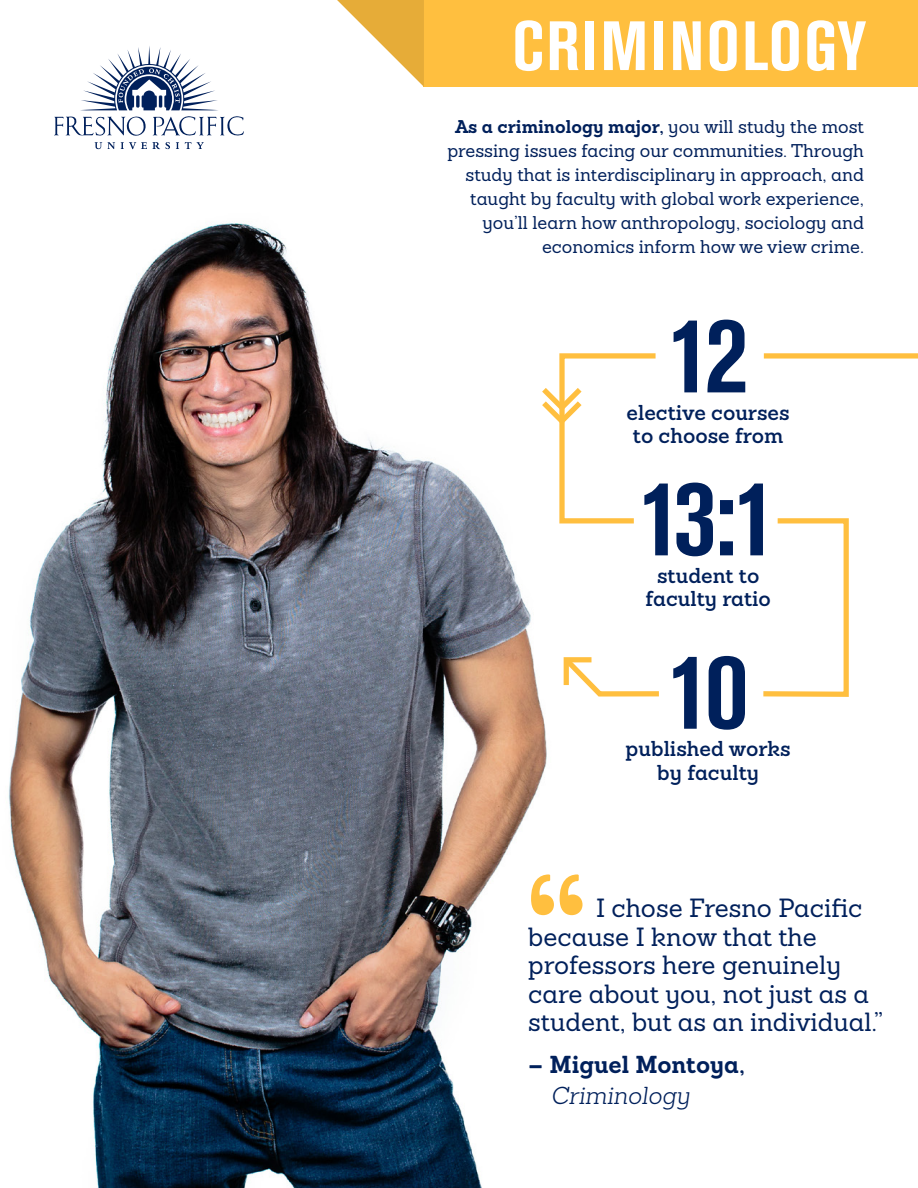
<style>
.page{position:relative;width:918px;height:1188px;background:#fff}
.page>*{position:absolute;margin:0;border:0;box-sizing:border-box;transform-origin:0 0}
.large_data_point{font:700 condensed 108px "Akzidenz Grotesk BE";color:#00205b}
.t1{font:700 condensed 69px "Akzidenz Grotesk BE";letter-spacing:.035em;color:#fff}
.quote_paragraph{font:25.65px/28.5px "Sanchez";color:#00205b}
.quote_paragraph-2{font:700 24px "Sanchez";color:#00205b}
.quote_paragraph-3{font:italic 300 24px "Sanchez";color:#00205b}
.t2{font:600 21px "Sanchez";color:#00205b}
.t3{font:18px/24px "Sanchez";color:#00205b;text-align:right}
.s1{font-weight:700}
</style>
<div class="page">
<img style="left:8px;top:110px;width:756px;height:1078px">
<svg style="left:54px;top:116px;width:92px;height:20px"></svg>
<svg style="left:153px;top:116px;width:91px;height:20px"></svg>
<svg style="left:95px;top:142px;width:20px;height:7px"></svg>
<svg style="left:121px;top:142px;width:39px;height:7px"></svg>
<svg style="left:166px;top:142px;width:4px;height:7px"></svg>
<svg style="left:176px;top:142px;width:3px;height:7px"></svg>
<svg style="left:185px;top:142px;width:19px;height:7px"></svg>
<svg style="left:81px;top:46px;width:136px;height:64px"></svg>
<div style="left:424px;top:0;width:494px;height:87px;background:#ffbf3f"></div>
<div style="left:764px;top:353px;width:154px;height:6px;background:#ffbf3f"></div>
<svg style="left:758px;top:516px;width:91px;height:184px"></svg>
<svg style="left:537px;top:351px;width:124px;height:175px"></svg>
<svg style="left:561px;top:654px;width:103px;height:45px"></svg>
<svg style="left:337px;top:0;width:87px;height:87px"></svg>
<svg style="left:531px;top:874px;width:52px;height:41px"></svg>
<p class="t1" style="left:512px;top:7px;width:355px">CRIMINOLOGY</p>
<p class="t3" style="left:447px;top:115px;width:418px"><span class="s1">As a criminology major,</span> you will study the most pressing issues facing our communities. Through study that is interdisciplinary in approach, and taught by faculty with global work experience, you’ll learn how anthropology, sociology and economics inform how we view crime.</p>
<p class="large_data_point" style="left:668px;top:293px;width:81px">12</p>
<p class="t2" style="left:627px;top:399px;width:165px">elective courses</p>
<p class="t2" style="left:633px;top:422px;width:152px">to choose from</p>
<p class="large_data_point" style="left:639px;top:456px;width:139px">13:1</p>
<p class="t2" style="left:657px;top:562px;width:104px">student to</p>
<p class="t2" style="left:645px;top:585px;width:127px">faculty ratio</p>
<p class="large_data_point" style="left:668px;top:629px;width:82px">10</p>
<p class="t2" style="left:626px;top:735px;width:167px">published works</p>
<p class="t2" style="left:657px;top:758px;width:103px">by faculty</p>
<p class="quote_paragraph" style="left:528px;top:893px;width:356px;text-indent:68px">I chose Fresno Pacific because I know that the professors here genuinely care about you, not just as a student, but as an individual.”</p>
<p class="quote_paragraph-2" style="left:528px;top:1048px;width:218px">– Miguel Montoya,</p>
<p class="quote_paragraph-3" style="left:551px;top:1081px;width:141px">Criminology</p>
</div>
